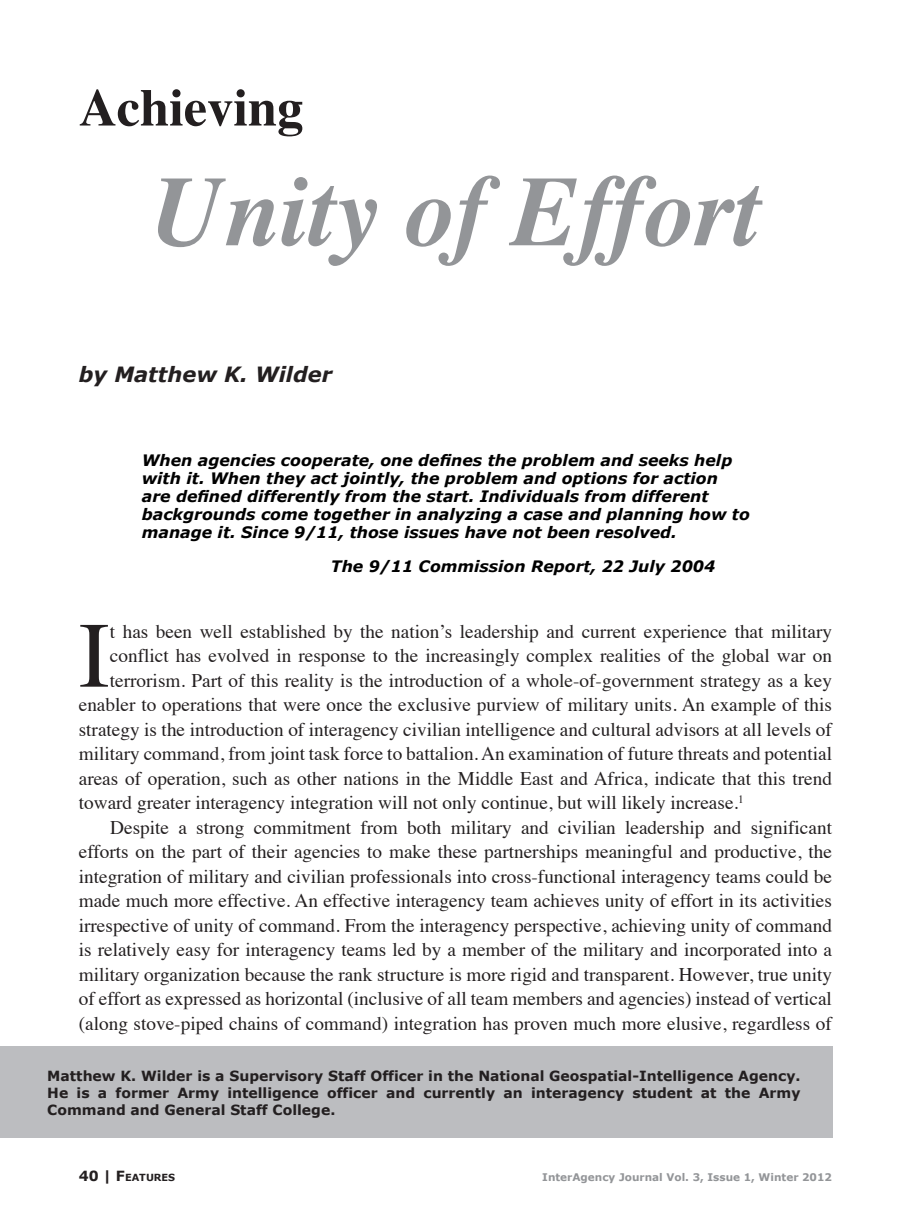
<style>
.page{position:relative;width:914px;height:1229px;background:#fff}
.page>*{position:absolute;margin:0;border:0;box-sizing:border-box;transform-origin:0 0}
.No_Spacing{font:italic 700 99.75px "Times";color:#939598}
.t1{font:93.27px "Times";color:#231f20}
.No_Spacing-2{font:700 52.5px "Times";color:#231f20}
.Author_Byline{font:italic 700 21px "Verdana";color:#231f20}
.t2{font:19.25px/24.5px "Times";color:#231f20;text-align:justify}
.Display_Quote{font:italic 700 15.75px/18.2px "Verdana";color:#000}
.Author_Bio__left_sid{font:700 14px/16.8px "Verdana";color:#231f20;text-align:justify}
.t3{font:700 10.5px "Verdana";color:#939598}
.t4{font:700 9.8px "Verdana";color:#231f20}
.s1{font-size:14px}
</style>
<div class="page">
<div style="left:0;top:1046px;width:832px;height:91px;background:#bcbdc0"></div>
<p class="No_Spacing-2" style="left:79px;top:57px;width:226px">Achieving</p>
<p class="No_Spacing" style="left:151px;top:118px;width:609px">Unity of Effort</p>
<p class="Author_Byline" style="left:79px;top:361px;width:255px">by Matthew K. Wilder</p>
<p class="Display_Quote" style="left:142px;top:450px;width:609px">When agencies cooperate, one defines the problem and seeks help with it. When they act jointly, the problem and options for action are defined differently from the start. Individuals from different backgrounds come together in analyzing a case and planning how to manage it. Since 9/11, those issues have not been resolved.</p>
<p class="Display_Quote" style="left:331px;top:557px;width:386px">The 9/11 Commission Report, 22 July 2004</p>
<p class="t1" style="left:79px;top:568px;width:33px">I</p>
<p class="t2" style="left:110px;top:617px;width:723px">t has been well established by the nation’s leadership and current experience that military</p>
<p class="t2" style="left:110px;top:642px;width:723px">conflict has evolved in response to the increasingly complex realities of the global war on</p>
<p class="t2" style="left:110px;top:666px;width:723px">terrorism. Part of this reality is the introduction of a whole-of-government strategy as a key</p>
<p class="t2" style="left:79px;top:691px;width:754px">enabler to operations that were once the exclusive purview of military units. An example of this</p>
<p class="t2" style="left:79px;top:715px;width:754px">strategy is the introduction of interagency civilian intelligence and cultural advisors at all levels of</p>
<p class="t2" style="left:79px;top:740px;width:754px">military command, from joint task force to battalion. An examination of future threats and potential</p>
<p class="t2" style="left:79px;top:764px;width:754px">areas of operation, such as other nations in the Middle East and Africa, indicate that this trend</p>
<p class="t2" style="left:79px;top:789px;width:666px">toward greater interagency integration will not only continue, but will likely increase.<sup>1</sup></p>
<p class="t2" style="left:79px;top:813px;width:754px;text-indent:32px">Despite a strong commitment from both military and civilian leadership and significant efforts on the part of their agencies to make these partnerships meaningful and productive, the integration of military and civilian professionals into cross-functional interagency teams could be made much more effective. An effective interagency team achieves unity of effort in its activities irrespective of unity of command. From the interagency perspective, achieving unity of command is relatively easy for interagency teams led by a member of the military and incorporated into a military organization because the rank structure is more rigid and transparent. However, true unity of effort as expressed as horizontal (inclusive of all team members and agencies) instead of vertical (along stove-piped chains of command) integration has proven much more elusive, regardless of</p>
<p class="Author_Bio__left_sid" style="left:47px;top:1067px;width:754px">Matthew K. Wilder is a Supervisory Staff Officer in the National Geospatial-Intelligence Agency.<br>He is a former Army intelligence officer and currently an interagency student at the Army Command and General Staff College.</p>
<p class="t4" style="left:79px;top:1171px;width:98px"><span class="s1">40 |</span> <span class="s1">F</span>EATURES</p>
<p class="t3" style="left:542px;top:1170px;width:291px">InterAgency Journal Vol. 3, Issue 1, Winter 2012</p>
</div>
